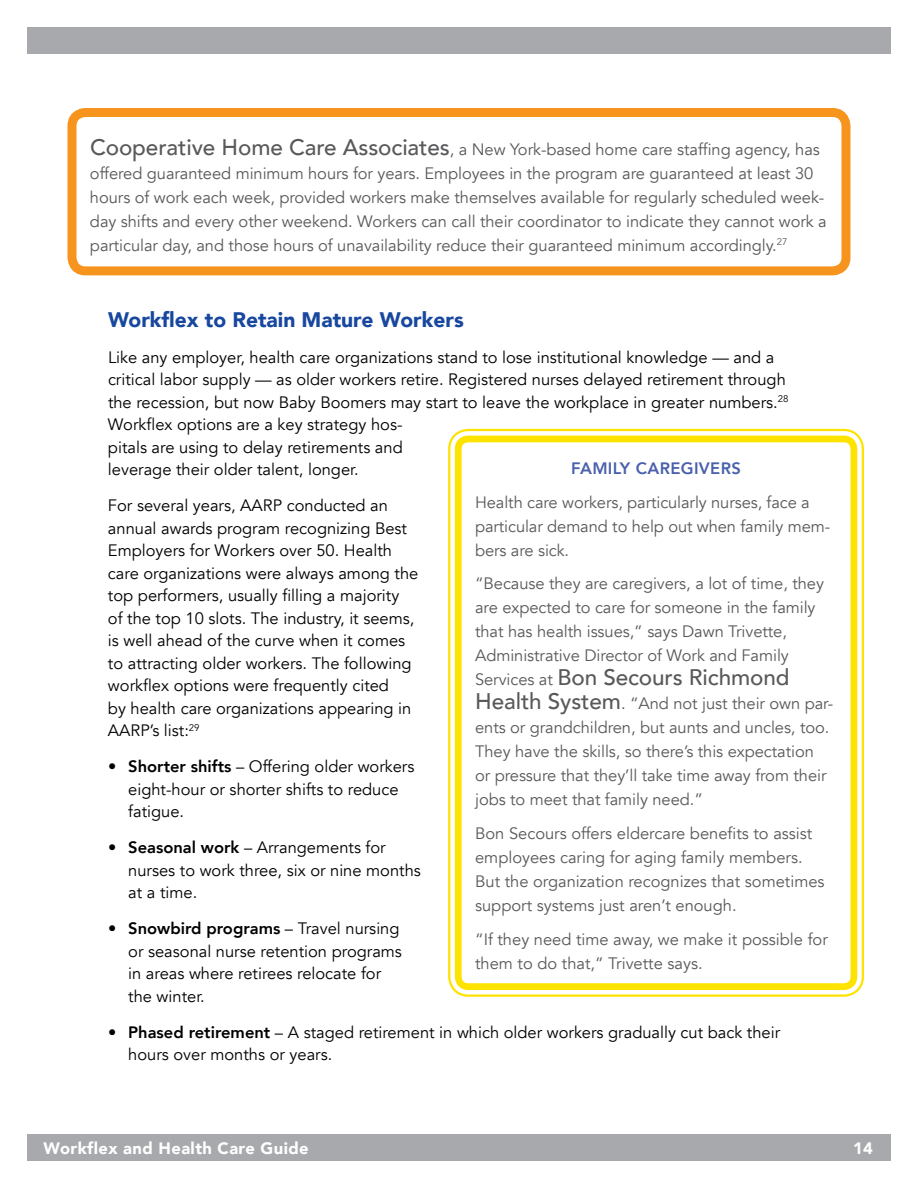
<style>
.page{position:relative;width:918px;height:1188px;background:#fff}
.page>*{position:absolute;margin:0;border:0;box-sizing:border-box;transform-origin:0 0}
.t1{font:500 22.5px "Avenir";letter-spacing:-.005em;color:#58595b}
.t2{font:900 21px "Avenir";color:#17479e}
.t3{font:16.5px/24px "Avenir";letter-spacing:-.005em;color:#58595b}
.t4{font:16.5px/22.5px "Avenir";color:#000}
.t5{font:900 16.5px "Avenir";letter-spacing:.025em;color:#fff}
.t6{font:800 16.5px "Avenir";letter-spacing:.02em;color:#4a60ac}
.s1{font-weight:500;font-size:22.5px}
.s2{font-weight:800}
.s3{font-weight:400;font-size:16.5px}
</style>
<div class="page">
<div style="left:27px;top:1134px;width:864px;height:27px;background:#a7a9ac"></div>
<div style="left:27px;top:27px;width:864px;height:27px;background:#a7a9ac"></div>
<div style="left:68px;top:108px;width:782px;height:167px;border:9px solid #f7941e;border-radius:14px"></div>
<div style="left:448px;top:429px;width:416px;height:568px;border:2px solid #ffe300;border-radius:19px"></div>
<div style="left:455px;top:436px;width:402px;height:554px;border:7px solid #ffe300;border-radius:10px"></div>
<p class="t3" style="left:90px;top:137px;width:738px"><span class="s1">Cooperative Home Care Associates</span>, a New York-based home care staffing agency, has offered guaranteed minimum hours for years. Employees in the program are guaranteed at least 30 hours of work each week, provided workers make themselves available for regularly scheduled week&shy;day shifts and every other weekend. Workers can call their coordinator to indicate they cannot work a particular day, and those hours of unavailability reduce their guaranteed minimum accordingly.<sup>27</sup></p>
<p class="t2" style="left:108px;top:301px;width:357px">Workflex to Retain Mature Workers</p>
<p class="t4" style="left:108px;top:346px;width:682px">Like any employer, health care organizations stand to lose institutional knowledge — and a critical labor supply — as older workers retire. Registered nurses delayed retirement through the recession, but now Baby Boomers may start to leave the workplace in greater numbers.<sup>28<br></sup>Workflex options are a key strategy hos-<br>pitals are using to delay retirements and<br>leverage their older talent, longer.</p>
<p class="t4" style="left:108px;top:495px;width:312px">For several years, AARP conducted an annual awards program recognizing Best Employers for Workers over 50. Health care organizations were always among the top performers, usually filling a majority<br>of the top 10 slots. The industry, it seems, is well ahead of the curve when it comes to attracting older workers. The following workflex options were frequently cited<br>by health care organizations appearing in AARP’s list:<sup>29</sup></p>
<p class="t4" style="left:128px;top:756px;width:288px;text-indent:-20px">• <span class="s2">Shorter shifts</span> – Offering older workers eight-hour or shorter shifts to reduce fatigue.</p>
<p class="t4" style="left:128px;top:837px;width:294px;text-indent:-20px">• <span class="s2">Seasonal work</span> – Arrangements for nurses to work three, six or nine months at a time.</p>
<p class="t4" style="left:128px;top:918px;width:275px;text-indent:-20px">• <span class="s2">Snowbird programs</span> – Travel nursing or seasonal nurse retention programs in areas where retirees relocate for the winter.</p>
<p class="t4" style="left:128px;top:1021px;width:653px;text-indent:-20px">• <span class="s2">Phased retirement</span> – A staged retirement in which older workers gradually cut back their hours over months or years.</p>
<p class="t6" style="left:571px;top:455px;width:169px">Fam ily Caregivers</p>
<p class="t3" style="left:475px;top:490px;width:357px">Health care workers, particularly nurses, face a particular demand to help out when family mem&shy;bers are sick.</p>
<p class="t3" style="left:475px;top:572px;width:350px">“Because they are caregivers, a lot of time, they are expected to care for someone in the family that has health issues,” says Dawn Trivette, Administrative Director of Work and Family</p>
<h1 class="t1" style="left:475px;top:658px;width:316px"><span class="s3">Services at</span> Bon Secours Richmond</h1>
<p class="t3" style="left:475px;top:692px;width:360px"><span class="s1">Health System</span>. “And not just their own par&shy;ents or grandchildren, but aunts and uncles, too.<br>They have the skills, so there’s this expectation<br>or pressure that they’ll take time away from their jobs to meet that family need.”</p>
<p class="t3" style="left:475px;top:822px;width:351px">Bon Secours offers eldercare benefits to assist employees caring for aging family members.<br>But the organization recognizes that sometimes support systems just aren’t enough.</p>
<p class="t3" style="left:475px;top:927px;width:354px">“If they need time away, we make it possible for them to do that,” Trivette says.</p>
<p class="t5" style="left:44px;top:1134px;width:267px">Workflex and Health Care Guide</p>
<p class="t5" style="left:853px;top:1134px;width:21px">14</p>
</div>
